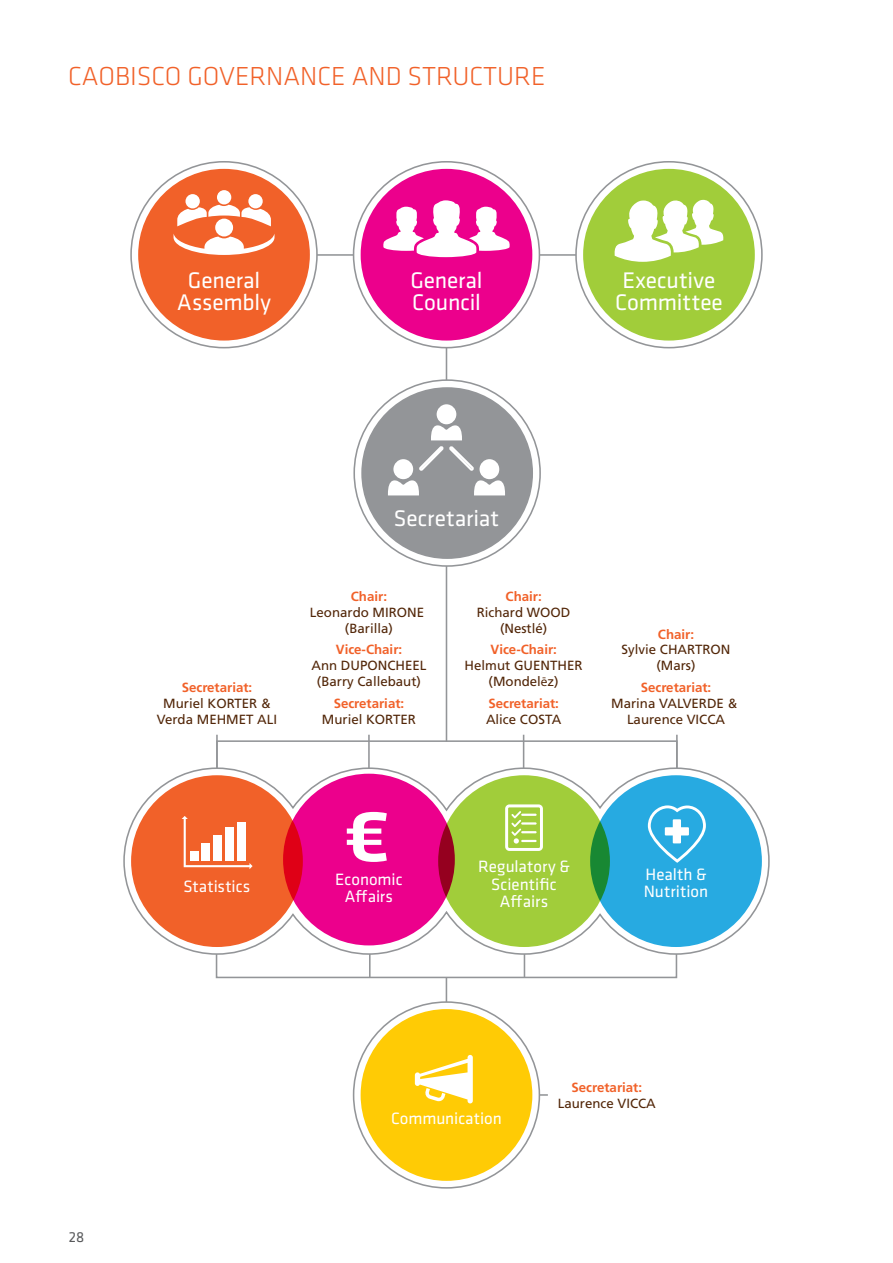
<style>
.page{position:relative;width:893px;height:1263px;background:#fff}
.page>*{position:absolute;margin:0;border:0;box-sizing:border-box;transform-origin:0 0}
.t1{font:300 27px "Klavika";color:#f16129}
.t2{font:23.4px/21.9px "Klavika";letter-spacing:-.005em;color:#fff;text-align:center}
.t3{font:16.95px/17.5px "Klavika";color:#fff;text-align:center}
.t4{font:15px "Klavika";color:#58595b}
.t5{font:13.2px/15.9px "Frutiger";color:#522608;text-align:center}
.t6{font:700 13.2px "Frutiger";color:#f16129}
.s1{font-family:"Myriad Pro"}
</style>
<div class="page">
<hr style="left:446px;top:291px;width:1px;height:451px;background:#939598">
<div style="left:216px;top:740px;width:462px;height:122px;border:2px solid #939598"></div>
<hr style="left:368px;top:735px;width:2px;height:137px;background:#939598">
<hr style="left:523px;top:735px;width:1px;height:135px;background:#939598">
<hr style="left:216px;top:735px;width:2px;height:137px;background:#939598">
<hr style="left:676px;top:735px;width:2px;height:137px;background:#939598">
<hr style="left:446px;top:977px;width:1px;height:121px;background:#939598">
<div style="left:216px;top:857px;width:461px;height:121px;border:2px solid #939598"></div>
<hr style="left:524px;top:849px;width:1px;height:129px;background:#939598">
<hr style="left:369px;top:852px;width:2px;height:125px;background:#939598">
<svg style="left:123px;top:767px;width:647px;height:188px"></svg>
<div style="left:131px;top:775px;width:172px;height:172px;background:#f16129;border-radius:50%"></div>
<hr style="left:276px;top:254px;width:341px;height:2px;background:#939598">
<svg style="left:576px;top:162px;width:186px;height:186px"></svg>
<div style="left:583px;top:169px;width:172px;height:172px;background:#a1cd3a;border-radius:50%"></div>
<svg style="left:615px;top:200px;width:108px;height:62px"></svg>
<svg style="left:354px;top:162px;width:185px;height:186px"></svg>
<div style="left:361px;top:169px;width:171px;height:172px;background:#ec008c;border-radius:50%"></div>
<svg style="left:383px;top:200px;width:127px;height:57px"></svg>
<svg style="left:131px;top:162px;width:186px;height:186px"></svg>
<div style="left:138px;top:169px;width:172px;height:172px;background:#f16129;border-radius:50%"></div>
<svg style="left:174px;top:190px;width:100px;height:65px"></svg>
<svg style="left:354px;top:380px;width:186px;height:186px"></svg>
<div style="left:361px;top:387px;width:172px;height:172px;background:#939598;border-radius:50%"></div>
<div style="left:479px;top:459px;width:20px;height:20px;background:#fff;border-radius:50%"></div>
<svg style="left:474px;top:479px;width:31px;height:16px"></svg>
<div style="left:393px;top:459px;width:20px;height:20px;background:#fff;border-radius:50%"></div>
<svg style="left:388px;top:479px;width:31px;height:16px"></svg>
<div style="left:437px;top:404px;width:19px;height:20px;background:#fff;border-radius:50%"></div>
<svg style="left:431px;top:424px;width:31px;height:16px"></svg>
<svg style="left:419px;top:446px;width:55px;height:25px"></svg>
<div style="left:283px;top:774px;width:172px;height:171px;background:#ec008c;border-radius:50%"></div>
<svg style="left:347px;top:812px;width:40px;height:50px"></svg>
<div style="left:438px;top:775px;width:172px;height:172px;background:#a1cd3a;border-radius:50%"></div>
<div style="left:590px;top:775px;width:172px;height:172px;background:#27aae1;border-radius:50%"></div>
<svg style="left:648px;top:805px;width:58px;height:58px"></svg>
<svg style="left:182px;top:816px;width:71px;height:53px"></svg>
<svg style="left:354px;top:1002px;width:185px;height:186px"></svg>
<div style="left:361px;top:1009px;width:171px;height:172px;background:#ffcb05;border-radius:50%"></div>
<svg style="left:415px;top:1055px;width:58px;height:48px"></svg>
<svg style="left:539px;top:1094px;width:9px;height:2px"></svg>
<svg style="left:505px;top:804px;width:38px;height:47px"></svg>
<h1 class="t1" style="left:68px;top:61px;width:184px">CAOBISCO GOVERNANCE</h1>
<h1 class="t1" style="left:352px;top:61px;width:17px">AND</h1>
<h1 class="t1" style="left:408px;top:61px;width:31px">STRUCTURE</h1>
<h2 class="t2" style="left:177px;top:269px;width:95px">General<br>Assembly</h2>
<h2 class="t2" style="left:410px;top:269px;width:74px;text-align:left">General<br>Council</h2>
<h2 class="t2" style="left:615px;top:269px;width:109px">Executive<br>Committee</h2>
<p class="t6" style="left:182px;top:680px;width:72px">Secretariat:</p>
<p class="t5" style="left:157px;top:696px;width:122px">Muriel KORTER &amp;<br>Verda MEHMET ALI</p>
<h2 class="t2" style="left:394px;top:507px;width:107px">Secretariat</h2>
<p class="t6" style="left:351px;top:588px;width:38px">Chair:</p>
<p class="t5" style="left:310px;top:604px;width:116px">Leonardo MIRONE (Barilla)</p>
<p class="t6" style="left:336px;top:642px;width:68px">Vice-Chair:</p>
<p class="t5" style="left:311px;top:658px;width:117px">Ann DUPONCHEEL (Barry Callebaut)</p>
<p class="t6" style="left:334px;top:696px;width:72px">Secretariat:</p>
<p class="t5" style="left:322px;top:712px;width:96px">Muriel KORTER</p>
<p class="t6" style="left:506px;top:588px;width:38px">Chair:</p>
<p class="t5" style="left:477px;top:604px;width:95px">Richard WOOD (Nestlé)</p>
<p class="t6" style="left:490px;top:642px;width:68px">Vice-Chair:</p>
<p class="t5" style="left:465px;top:658px;width:119px">Helmut GUENTHER (Mondel<span class="s1">ē</span>z)</p>
<p class="t6" style="left:488px;top:696px;width:72px">Secretariat:</p>
<p class="t5" style="left:486px;top:712px;width:77px">Alice COSTA</p>
<p class="t6" style="left:658px;top:626px;width:38px">Chair:</p>
<p class="t5" style="left:622px;top:642px;width:110px">Sylvie CHARTRON (Mars)</p>
<p class="t6" style="left:641px;top:680px;width:72px">Secretariat:</p>
<p class="t5" style="left:611px;top:696px;width:128px">Marina VALVERDE &amp;<br>Laurence VICCA</p>
<p class="t4" style="left:69px;top:1228px;width:17px">28</p>
<p class="t3" style="left:184px;top:878px;width:68px">Statistics</p>
<p class="t3" style="left:478px;top:858px;width:93px">Regulatory &amp;<br>Scientific<br>A airs</p>
<p class="t3" style="left:335px;top:870px;width:69px">Economic<br>A airs</p>
<p class="t3" style="left:644px;top:866px;width:66px;text-align:left">Health &amp;<br>Nutrition</p>
<p class="t3" style="left:391px;top:1109px;width:112px">Communication</p>
<p class="t6" style="left:571px;top:1079px;width:72px">Secretariat:</p>
<p class="t5" style="left:558px;top:1095px;width:100px">Laurence VICCA</p>
</div>
